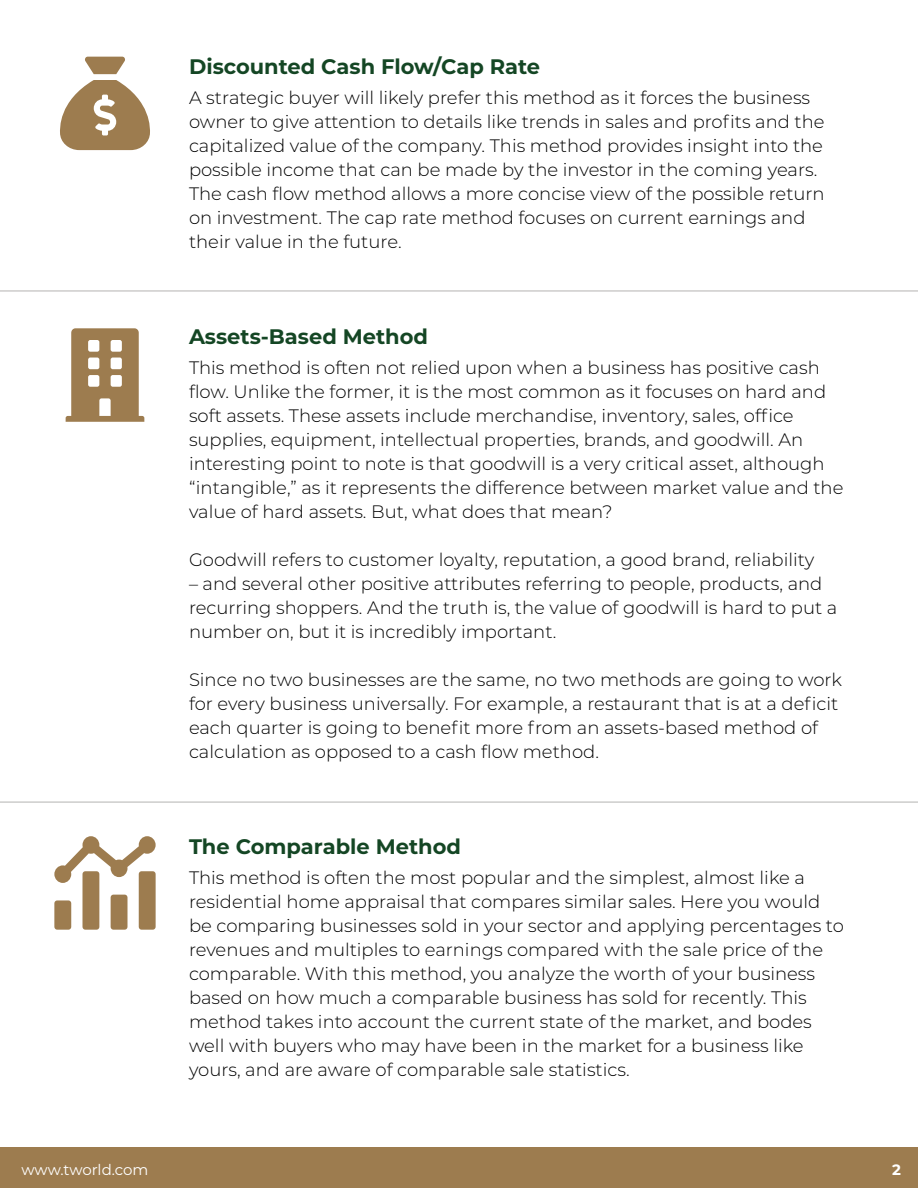
<style>
.page{position:relative;width:918px;height:1188px;background:#fff}
.page>*{position:absolute;margin:0;border:0;box-sizing:border-box;transform-origin:0 0}
.t1{font:700 21px "Montserrat";color:#144624}
.t2{font:300 18px/24px "Montserrat";color:#000}
.t3{font:15px "Montserrat";letter-spacing:-.005em;color:#fff}
.t4{font:700 15px "Montserrat";color:#fff}
</style>
<div class="page">
<div style="left:1px;top:1148px;width:917px;height:40px;background:#9d7c4f"></div>
<svg style="left:60px;top:57px;width:90px;height:93px"></svg>
<svg style="left:66px;top:328px;width:78px;height:94px"></svg>
<svg style="left:54px;top:836px;width:102px;height:94px"></svg>
<hr style="left:0;top:290px;width:918px;height:2px;background:#cdcccb">
<hr style="left:0;top:801px;width:918px;height:2px;background:#cdcccb">
<p class="t1" style="left:189px;top:52px;width:353px">Discounted Cash Flow/Cap Rate</p>
<p class="t2" style="left:189px;top:85px;width:637px">A strategic buyer will likely prefer this method as it forces the business owner to give attention to details like trends in sales and profits and the capitalized value of the company. This method provides insight into the possible income that can be made by the investor in the coming years.<br>The cash flow method allows a more concise view of the possible return on investment. The cap rate method focuses on current earnings and their value in the future.</p>
<p class="t1" style="left:189px;top:322px;width:241px">Assets-Based Method</p>
<p class="t2" style="left:189px;top:355px;width:656px">This method is often not relied upon when a business has positive cash flow. Unlike the former, it is the most common as it focuses on hard and soft assets. These assets include merchandise, inventory, sales, office supplies, equipment, intellectual properties, brands, and goodwill. An interesting point to note is that goodwill is a very critical asset, although “intangible,” as it represents the difference between market value and the value of hard assets. But, what does that mean?</p>
<p class="t2" style="left:189px;top:547px;width:627px">Goodwill refers to customer loyalty, reputation, a good brand, reliability</p>
<p class="t2" style="left:189px;top:571px;width:650px">– and several other positive attributes referring to people, products, and recurring shoppers. And the truth is, the value of goodwill is hard to put a number on, but it is incredibly important.</p>
<p class="t2" style="left:189px;top:667px;width:655px">Since no two businesses are the same, no two methods are going to work for every business universally. For example, a restaurant that is at a deficit each quarter is going to benefit more from an assets-based method of calculation as opposed to a cash flow method.</p>
<p class="t1" style="left:189px;top:832px;width:274px">The Comparable Method</p>
<p class="t2" style="left:189px;top:865px;width:656px">This method is often the most popular and the simplest, almost like a residential home appraisal that compares similar sales. Here you would be comparing businesses sold in your sector and applying percentages to revenues and multiples to earnings compared with the sale price of the comparable. With this method, you analyze the worth of your business based on how much a comparable business has sold for recently. This method takes into account the current state of the market, and bodes well with buyers who may have been in the market for a business like yours, and are aware of comparable sale statistics.</p>
<p class="t3" style="left:21px;top:1160px;width:128px">www.tworld.com</p>
<p class="t4" style="left:892px;top:1159px;width:10px">2</p>
</div>
